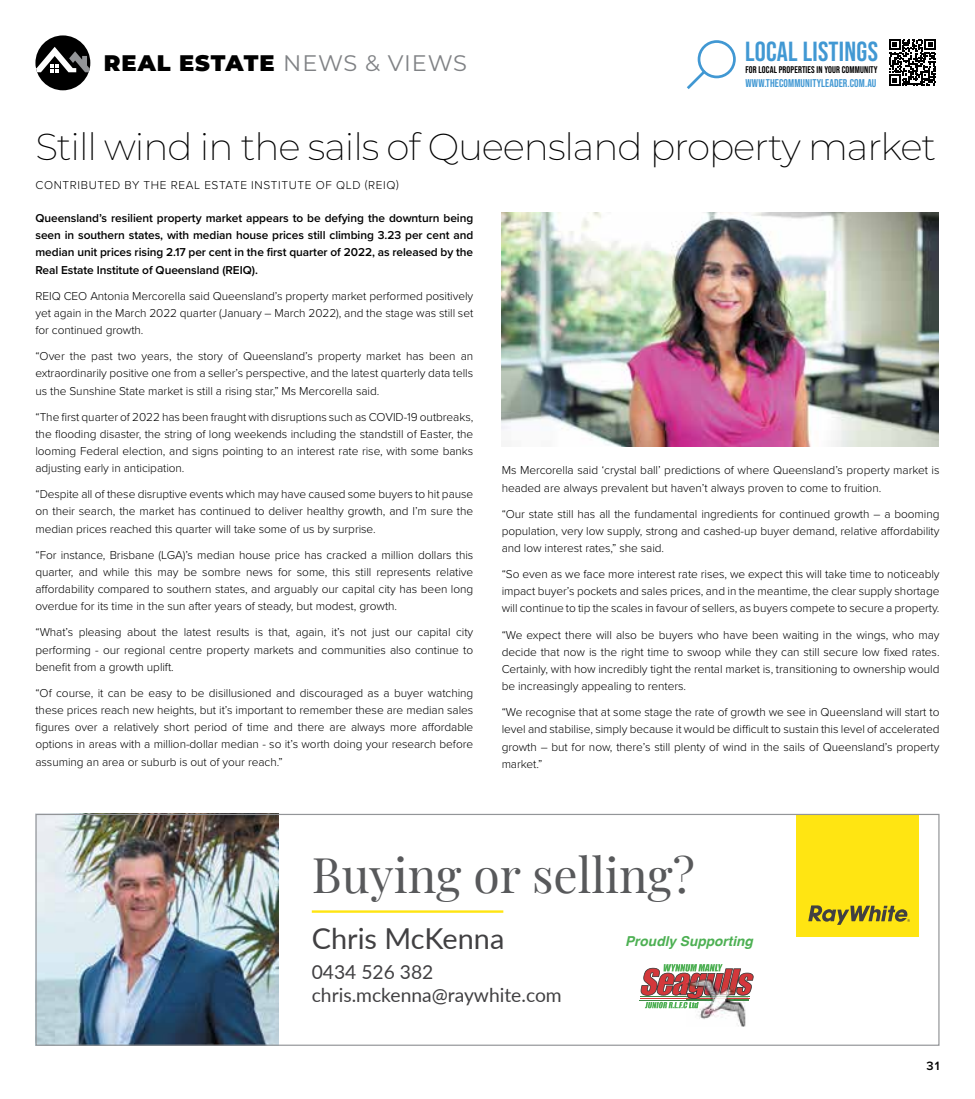
<style>
.page{position:relative;width:975px;height:1099px;background:#fff}
.page>*{position:absolute;margin:0;border:0;box-sizing:border-box;transform-origin:0 0}
.t1{font:48px "Playfair Display";color:#58595b}
.t2{font:200 37.5px "Montserrat";letter-spacing:-.03em;color:#000}
.t3{font:28.88px "Lato";color:#414042}
.t4{font:27.62px "Bebas Neue";letter-spacing:.01em;color:#4198d3}
.t5{font:900 22.5px "Montserrat";letter-spacing:.04em;color:#000}
.t6{font:19.25px/22.9px "Lato";color:#414042}
.t7{font:italic 700 13.62px "Helvetica";color:#4db053}
.t8{font:600 12.5px "Proxima Nova";color:#000}
.t9{font:300 11.88px/17.1px "Proxima Nova";letter-spacing:-.005em;color:#000;text-align:justify}
.t10{font:600 11.88px/17.1px "Proxima Nova";letter-spacing:-.005em;color:#000;text-align:justify}
.t11{font:300 11.88px "Proxima Nova";letter-spacing:.05em;color:#000}
.t12{font:11.25px "Bebas Neue";letter-spacing:.01em;color:#4198d3}
.t13{font:9.62px "Bebas Neue";letter-spacing:.01em;color:#000}
.s1{font-weight:400;color:#808285}
</style>
<div class="page">
<div style="left:35px;top:35px;width:55px;height:55px;background:#000;border-radius:50%"></div>
<svg style="left:35px;top:47px;width:55px;height:25px"></svg>
<svg style="left:687px;top:40px;width:48px;height:49px"></svg>
<svg style="left:889px;top:39px;width:46px;height:47px"></svg>
<img style="left:37px;top:815px;width:241px;height:228px">
<div style="left:796px;top:813px;width:123px;height:123px;background:#ffe512"></div>
<svg style="left:808px;top:905px;width:101px;height:19px"></svg>
<hr style="left:312px;top:910px;width:191px;height:2px;background:#ffe512">
<hr style="left:639px;top:997px;width:110px;height:1px;background:#d3383b">
<hr style="left:639px;top:999px;width:109px;height:1px;background:#3d8744">
<img style="left:689px;top:1008px;width:57px;height:18px">
<svg style="left:640px;top:964px;width:113px;height:44px"></svg>
<img style="left:687px;top:979px;width:61px;height:19px">
<div style="left:35px;top:813px;width:904px;height:232px;border:1px solid #939598"></div>
<img style="left:501px;top:213px;width:437px;height:233px">
<h3 class="t5" style="left:104px;top:46px;width:364px">REAL ESTATE <span class="s1">NEWS &amp; VIEWS</span></h3>
<h3 class="t4" style="left:745px;top:35px;width:134px">LOCAL LISTINGS</h3>
<p class="t13" style="left:745px;top:64px;width:134px">FOR LOCAL PROPERTIES IN YOUR COMMUNITY</p>
<p class="t12" style="left:745px;top:77px;width:132px">WWW.THECOMMUNITYLEADER.COM.AU</p>
<h2 class="t2" style="left:35px;top:122px;width:902px">Still wind in the sails of Queensland property market</h2>
<p class="t11" style="left:35px;top:176px;width:365px">CONTRIBUTED BY THE REAL ESTATE INSTITUTE OF QLD (REIQ)</p>
<p class="t10" style="left:35px;top:209px;width:439px">Queensland’s resilient property market appears to be defying the downturn being seen in southern states, with median house prices still climbing 3.23 per cent and median unit prices rising 2.17 per cent in the first quarter of 2022, as released by the Real Estate Institute of Queensland (REIQ).</p>
<p class="t9" style="left:35px;top:286px;width:439px">REIQ CEO Antonia Mercorella said Queensland’s property market performed positively yet again in the March 2022 quarter (January – March 2022), and the stage was still set for continued growth.</p>
<p class="t9" style="left:35px;top:347px;width:439px">“Over the past two years, the story of Queensland’s property market has been an extraordinarily positive one from a seller’s perspective, and the latest quarterly data tells us the Sunshine State market is still a rising star,” Ms Mercorella said.</p>
<p class="t9" style="left:35px;top:407px;width:439px">“The first quarter of 2022 has been fraught with disruptions such as COVID-19 outbreaks, the flooding disaster, the string of long weekends including the standstill of Easter, the looming Federal election, and signs pointing to an interest rate rise, with some banks adjusting early in anticipation.</p>
<p class="t9" style="left:35px;top:485px;width:439px">“Despite all of these disruptive events which may have caused some buyers to hit pause on their search, the market has continued to deliver healthy growth, and I’m sure the median prices reached this quarter will take some of us by surprise.</p>
<p class="t9" style="left:35px;top:545px;width:439px">“For instance, Brisbane (LGA)’s median house price has cracked a million dollars this quarter, and while this may be sombre news for some, this still represents relative affordability compared to southern states, and arguably our capital city has been long overdue for its time in the sun after years of steady, but modest, growth.</p>
<p class="t9" style="left:35px;top:623px;width:439px">“What’s pleasing about the latest results is that, again, it’s not just our capital city performing - our regional centre property markets and communities also continue to benefit from a growth uplift.</p>
<p class="t9" style="left:35px;top:683px;width:439px">“Of course, it can be easy to be disillusioned and discouraged as a buyer watching these prices reach new heights, but it’s important to remember these are median sales figures over a relatively short period of time and there are always more affordable options in areas with a million-dollar median - so it’s worth doing your research before assuming an area or suburb is out of your reach.”</p>
<p class="t9" style="left:501px;top:461px;width:439px">Ms Mercorella said ‘crystal ball’ predictions of where Queensland’s property market is headed are always prevalent but haven’t always proven to come to fruition.</p>
<p class="t9" style="left:501px;top:504px;width:439px">“Our state still has all the fundamental ingredients for continued growth – a booming population, very low supply, strong and cashed-up buyer demand, relative affordability and low interest rates,” she said.</p>
<p class="t9" style="left:501px;top:565px;width:439px">“So even as we face more interest rate rises, we expect this will take time to noticeably impact buyer’s pockets and sales prices, and in the meantime, the clear supply shortage will continue to tip the scales in favour of sellers, as buyers compete to secure a property.</p>
<p class="t9" style="left:501px;top:625px;width:439px">“We expect there will also be buyers who have been waiting in the wings, who may decide that now is the right time to swoop while they can still secure low fixed rates.<br>Certainly, with how incredibly tight the rental market is, transitioning to ownership would be increasingly appealing to renters.</p>
<p class="t9" style="left:501px;top:703px;width:439px">“We recognise that at some stage the rate of growth we see in Queensland will start to level and stabilise, simply because it would be difficult to sustain this level of accelerated growth – but for now, there’s still plenty of wind in the sails of Queensland’s property market.”</p>
<h1 class="t1" style="left:312px;top:837px;width:384px">Buying or selling?</h1>
<p class="t7" style="left:625px;top:930px;width:129px">Proudly Supporting</p>
<h3 class="t3" style="left:312px;top:918px;width:194px">Chris McKenna</h3>
<h3 class="t6" style="left:312px;top:959px;width:251px">0434 526 382 chris.mckenna@raywhite.com</h3>
<p class="t8" style="left:926px;top:1056px;width:15px">31</p>
</div>
